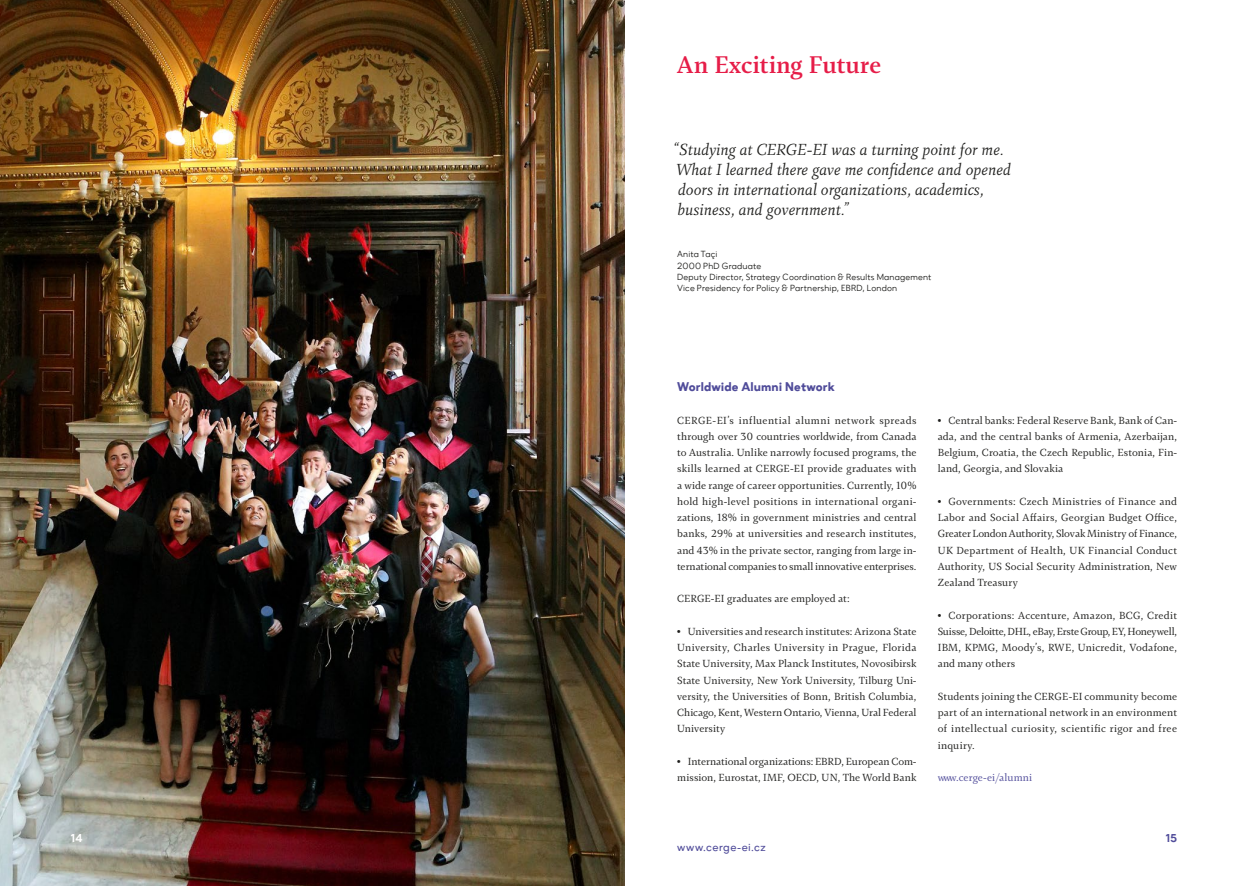
<style>
.page{position:relative;width:1248px;height:886px;background:#fff}
.page>*{position:absolute;margin:0;border:0;box-sizing:border-box;transform-origin:0 0}
.t1{font:700 26.25px "Fazeta Text";letter-spacing:.01em;color:#e61d48}
.qotations{font:italic 300 17.5px/20px "Fazeta Text";letter-spacing:-.005em;color:#1d1d1b}
.t2{font:900 12.5px "Zirkel";letter-spacing:.005em;color:#504c9a}
.t3{font:11.25px/16.2px "Fazeta Text";letter-spacing:.01em;color:#1d1d1b;text-align:justify}
.t4{font:11.25px "Fazeta Text";letter-spacing:.015em;color:#504c9a}
.t5{font:500 11.25px "Zirkel";letter-spacing:.035em;color:#504c9a}
.t6{font:700 11.25px "Zirkel";color:#fff}
.t7{font:700 11.25px "Zirkel";color:#504c9a}
.people_for_qotations{font:8.75px/11.2px "Zirkel";letter-spacing:.015em;color:#1d1d1b}
</style>
<div class="page">
<img style="left:0;top:0;width:624px;height:886px">
<p class="t1" style="left:677px;top:48px;width:206px">An Exciting Future</p>
<p class="qotations" style="left:673px;top:139px;width:339px">“Studying at CERGE-EI was a turning point for me.<br>What I learned there gave me confidence and opened doors in international organizations, academics,</p>
<p class="qotations" style="left:677px;top:199px;width:173px">business, and government.”</p>
<p class="people_for_qotations" style="left:677px;top:249px;width:85px">Anita Taçi<br>2000 PhD Graduate</p>
<p class="people_for_qotations" style="left:677px;top:271px;width:256px">Deputy Director, Strategy Coordination &amp; Results Management<br>Vice Presidency for Policy &amp; Partnership, EBRD, London</p>
<p class="t2" style="left:677px;top:379px;width:159px">Worldwide Alumni Network</p>
<p class="t3" style="left:677px;top:411px;width:241px">CERGE-EI’s influential alumni network spreads through over 30 countries worldwide, from Canada to Australia. Unlike narrowly focused programs, the skills learned at CERGE-EI provide graduates with a wide range of career opportunities. Currently, 10% hold high-level positions in international organi&shy;zations, 18% in government ministries and central banks, 29% at universities and research institutes, and 43% in the private sector, ranging from large in&shy;ternational companies to small innovative enterprises.</p>
<p class="t3" style="left:677px;top:590px;width:174px">CERGE-EI graduates are employed at:</p>
<p class="t3" style="left:677px;top:623px;width:241px">• Universities and research institutes: Arizona State University, Charles University in Prague, Florida State University, Max Planck Institutes, Novosibirsk State University, New York University, Tilburg Uni&shy;versity, the Universities of Bonn, British Columbia, Chicago, Kent, Western Ontario, Vienna, Ural Federal University</p>
<p class="t3" style="left:677px;top:753px;width:241px">• International organizations: EBRD, European Com&shy;mission, Eurostat, IMF, OECD, UN, The World Bank</p>
<p class="t3" style="left:937px;top:411px;width:241px">• Central banks: Federal Reserve Bank, Bank of Can&shy;ada, and the central banks of Armenia, Azerbaijan, Belgium, Croatia, the Czech Republic, Estonia, Fin&shy;land, Georgia, and Slovakia</p>
<p class="t3" style="left:937px;top:492px;width:241px">• Governments: Czech Ministries of Finance and Labor and Social Affairs, Georgian Budget Office, Greater London Authority, Slovak Ministry of Finance, UK Department of Health, UK Financial Conduct Authority, US Social Security Administration, New Zealand Treasury</p>
<p class="t3" style="left:937px;top:606px;width:241px">• Corporations: Accenture, Amazon, BCG, Credit Suisse, Deloitte, DHL, eBay, Erste Group, EY, Honeywell, IBM, KPMG, Moody’s, RWE, Unicredit, Vodafone, and many others</p>
<p class="t3" style="left:937px;top:687px;width:241px">Students joining the CERGE-EI community become part of an international network in an environment of intellectual curiosity, scientific rigor and free inquiry.</p>
<p class="t4" style="left:937px;top:769px;width:96px">www.cerge-ei/alumni</p>
<p class="t6" style="left:71px;top:831px;width:13px">14</p>
<p class="t7" style="left:1165px;top:831px;width:13px">15</p>
<p class="t5" style="left:677px;top:840px;width:90px">www.cerge-ei.cz</p>
</div>
